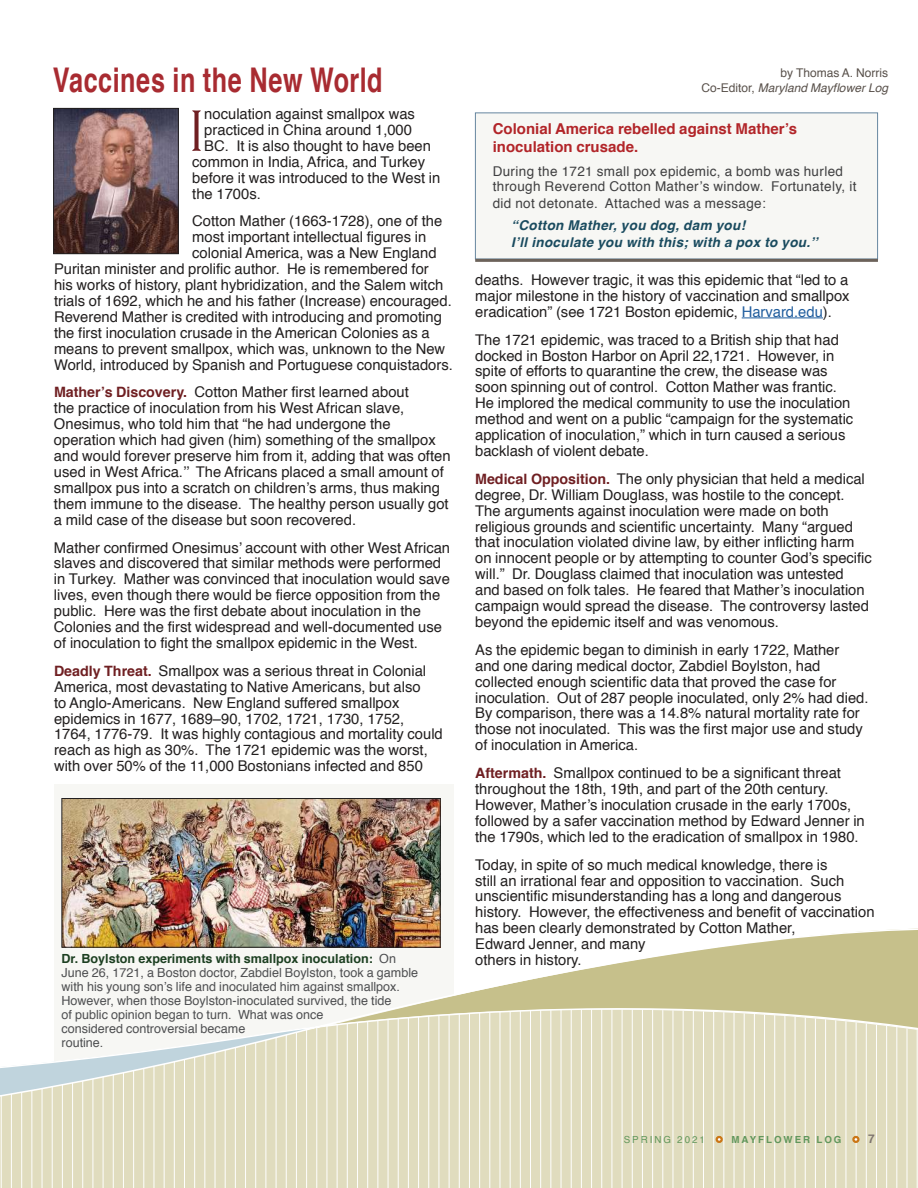
<style>
.page{position:relative;width:918px;height:1188px;background:#fff}
.page>*{position:absolute;margin:0;border:0;box-sizing:border-box;transform-origin:0 0}
.t1{font:59.25px "Harrington";color:#6f1f22}
.t2{font:700 34.05px "Helvetica";letter-spacing:.02em;color:#a82b31;scale:.74 1}
.t3{font:700 15px/18px "Helvetica";color:#b22529}
.t4{font:14.85px/15.9px "Helvetica";color:#221f1f}
.t5{font:13.5px/15px "Helvetica";letter-spacing:.025em;color:#404041}
.t6{font:italic 700 13.5px/16.2px "Helvetica";letter-spacing:.025em;color:#1a4b5f}
.t7{font:12.6px/14px "Helvetica";color:#4e4f51}
.t8{font:700 12.6px "Helvetica";color:#1c3f21}
.t9{font:12px/14.4px "Helvetica";color:#58504a;text-align:right}
.t10{font:700 12px "Helvetica";color:#7e756f}
.t11{font:700 9.75px "Helvetica";letter-spacing:.2em;color:#61965b}
.t12{font:9.75px "Helvetica";letter-spacing:.2em;color:#61965b}
.s1{font-style:italic}
.s2{font-weight:700;font-size:14.25px;color:#6f1f22}
.s3{color:#205d9e}
</style>
<div class="page">
<div style="left:54px;top:784px;width:400px;height:308px;background:#f7f7f4"></div>
<svg style="left:0;top:928px;width:918px;height:260px"></svg>
<hr style="left:742px;top:318px;width:81px;height:1px;background:#205d9e">
<img style="left:55px;top:110px;width:122px;height:142px">
<div style="left:53px;top:108px;width:126px;height:146px;border:1px solid #221f1f"></div>
<img style="left:63px;top:800px;width:376px;height:146px">
<div style="left:61px;top:798px;width:380px;height:150px;border:1px solid #221f1f"></div>
<div style="left:716px;top:1136px;width:7px;height:7px;border:2px solid #cb7616;border-radius:50%"></div>
<div style="left:852px;top:1136px;width:8px;height:7px;border:2px solid #cb7616;border-radius:50%"></div>
<div style="left:475px;top:112px;width:403px;height:147px;background:#f7f7f4;border:1px solid #6787a0"></div>
<hr style="left:475px;top:259px;width:403px;height:3px;background:#6c625a">
<h2 class="t2" style="left:53px;top:52px;width:447px">Vaccines in the New World</h2>
<p class="t9" style="left:702px;top:67px;width:188px">by Thomas A. Norris<br>Co-Editor, <span class="s1">Maryland Mayflower Log</span></p>
<h1 class="t1" style="left:189px;top:96px;width:17px">I</h1>
<p class="t4" style="left:204px;top:107px;width:212px">noculation against smallpox was</p>
<p class="t3" style="left:493px;top:120px;width:306px">Colonial America rebelled against Mather’s inoculation crusade.</p>
<p class="t5" style="left:493px;top:165px;width:365px">During the 1721 small pox epidemic, a bomb was hurled through Reverend Cotton Mather’s window. Fortunately, it</p>
<p class="t5" style="left:493px;top:197px;width:275px">did not detonate. Attached was a message:</p>
<p class="t6" style="left:511px;top:219px;width:308px">“Cotton Mather, you dog, dam you!<br>I’ll inoculate you with this; with a pox to you.’’</p>
<p class="t4" style="left:204px;top:123px;width:209px">practiced in China around 1,000</p>
<p class="t4" style="left:204px;top:139px;width:228px">BC. It is also thought to have been</p>
<p class="t4" style="left:192px;top:155px;width:234px">common in India, Africa, and Turkey</p>
<p class="t4" style="left:192px;top:171px;width:250px">before it was introduced to the West in</p>
<p class="t4" style="left:192px;top:187px;width:70px">the 1700s.</p>
<p class="t4" style="left:192px;top:214px;width:252px">Cotton Mather (1663-1728), one of the</p>
<p class="t4" style="left:192px;top:230px;width:236px">most important intellectual figures in</p>
<p class="t4" style="left:192px;top:246px;width:246px">colonial America, was a New England</p>
<p class="t4" style="left:54px;top:262px;width:376px">Puritan minister and prolific author. He is remembered for</p>
<p class="t4" style="left:54px;top:278px;width:391px">his works of history, plant hybridization, and the Salem witch</p>
<p class="t4" style="left:54px;top:294px;width:399px">trials of 1692, which he and his father (Increase) encouraged.</p>
<p class="t4" style="left:54px;top:310px;width:389px">Reverend Mather is credited with introducing and promoting</p>
<p class="t4" style="left:54px;top:326px;width:377px">the first inoculation crusade in the American Colonies as a</p>
<p class="t4" style="left:54px;top:342px;width:393px">means to prevent smallpox, which was, unknown to the New</p>
<p class="t4" style="left:54px;top:357px;width:400px">World, introduced by Spanish and Portuguese conquistadors.</p>
<p class="t4" style="left:54px;top:385px;width:398px"><span class="s2">Mather’s Discovery.</span> Cotton Mather first learned about<br>the practice of inoculation from his West African slave, Onesimus, who told him that “he had undergone the operation which had given (him) something of the smallpox and would forever preserve him from it, adding that was often used in West Africa.’’ The Africans placed a small amount of smallpox pus into a scratch on children’s arms, thus making them immune to the disease. The healthy person usually got a mild case of the disease but soon recovered.</p>
<p class="t4" style="left:54px;top:540px;width:398px">Mather confirmed Onesimus’ account with other West African slaves and discovered that similar methods were performed in Turkey. Mather was convinced that inoculation would save lives, even though there would be fierce opposition from the public. Here was the first debate about inoculation in the Colonies and the first widespread and well-documented use of inoculation to fight the smallpox epidemic in the West.</p>
<p class="t4" style="left:54px;top:664px;width:390px"><span class="s2">Deadly Threat.</span> Smallpox was a serious threat in Colonial America, most devastating to Native Americans, but also<br>to Anglo-Americans. New England suffered smallpox epidemics in 1677, 1689–90, 1702, 1721, 1730, 1752, 1764, 1776-79. It was highly contagious and mortality could reach as high as 30%. The 1721 epidemic was the worst, with over 50% of the 11,000 Bostonians infected and 850</p>
<p class="t4" style="left:475px;top:273px;width:376px;text-align:justify">deaths. However tragic, it was this epidemic that “led to a major milestone in the history of vaccination and smallpox eradication” (see 1721 Boston epidemic, <span class="s3">Harvard.edu</span>).</p>
<p class="t4" style="left:475px;top:333px;width:380px">The 1721 epidemic, was traced to a British ship that had docked in Boston Harbor on April 22,1721. However, in spite of efforts to quarantine the crew, the disease was soon spinning out of control. Cotton Mather was frantic.<br>He implored the medical community to use the inoculation method and went on a public “campaign for the systematic application of inoculation,” which in turn caused a serious backlash of violent debate.</p>
<p class="t4" style="left:475px;top:472px;width:398px"><span class="s2">Medical Opposition.</span> The only physician that held a medical degree, Dr. William Douglass, was hostile to the concept.<br>The arguments against inoculation were made on both religious grounds and scientific uncertainty. Many “argued that inoculation violated divine law, by either inflicting harm on innocent people or by attempting to counter God’s specific will.” Dr. Douglass claimed that inoculation was untested and based on folk tales. He feared that Mather’s inoculation campaign would spread the disease. The controversy lasted beyond the epidemic itself and was venomous.</p>
<p class="t4" style="left:475px;top:643px;width:395px">As the epidemic began to diminish in early 1722, Mather<br>and one daring medical doctor, Zabdiel Boylston, had collected enough scientific data that proved the case for inoculation. Out of 287 people inoculated, only 2% had died.<br>By comparison, there was a 14.8% natural mortality rate for those not inoculated. This was the first major use and study of inoculation in America.</p>
<p class="t4" style="left:475px;top:766px;width:391px"><span class="s2">Aftermath.</span> Smallpox continued to be a significant threat throughout the 18th, 19th, and part of the 20th century.<br>However, Mather’s inoculation crusade in the early 1700s, followed by a safer vaccination method by Edward Jenner in the 1790s, which led to the eradication of smallpox in 1980.</p>
<p class="t4" style="left:475px;top:858px;width:401px">Today, in spite of so much medical knowledge, there is<br>still an irrational fear and opposition to vaccination. Such unscientific misunderstanding has a long and dangerous history. However, the effectiveness and benefit of vaccination has been clearly demonstrated by Cotton Mather,<br>Edward Jenner, and many</p>
<p class="t7" style="left:62px;top:952px;width:358px;text-indent:318px">On June 26, 1721, a Boston doctor, Zabdiel Boylston, took a gamble with his young son’s life and inoculated him against smallpox.<br>However, when those Boylston-inoculated survived, the tide<br>of public opinion began to turn. What was once<br>considered controversial became<br>routine.</p>
<p class="t8" style="left:62px;top:948px;width:313px">Dr. Boylston experiments with smallpox inoculation:</p>
<p class="t4" style="left:475px;top:953px;width:108px">others in history.</p>
<p class="t12" style="left:624px;top:1135px;width:83px">SPRING 2021</p>
<p class="t11" style="left:732px;top:1136px;width:111px">MAYFLOWER LOG</p>
<p class="t10" style="left:868px;top:1134px;width:8px">7</p>
</div>
